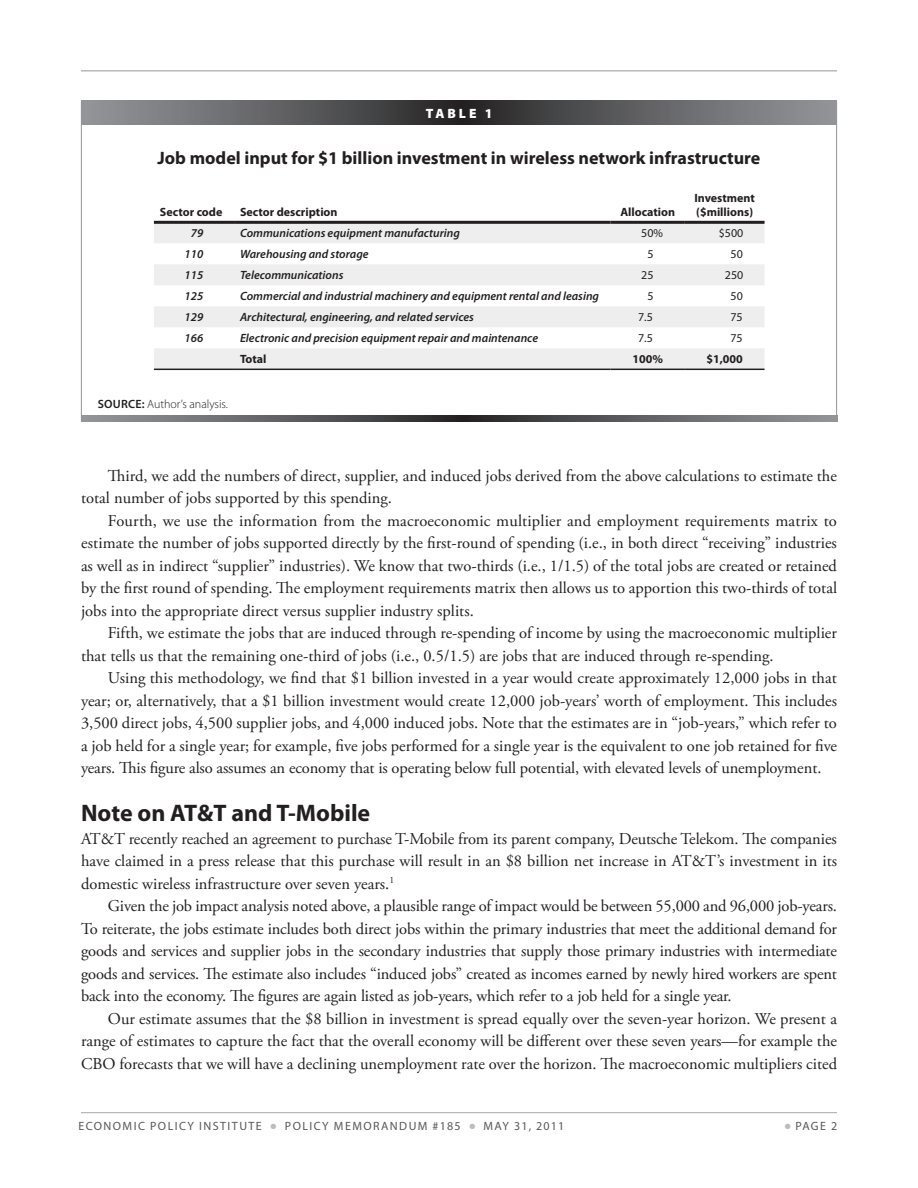
<style>
.page{position:relative;width:918px;height:1188px;background:#fff}
.page>*{position:absolute;margin:0;border:0;box-sizing:border-box;transform-origin:0 0}
.t1{font:700 24px "Myriad Pro";color:#231f20}
.t2{font:700 18px "Myriad Pro";color:#231f20}
.t3{font:16.5px/22.5px "Adobe Garamond Pro";color:#231f20;text-align:justify}
.t4{font:900 13.5px "Myriad Pro";color:#fff}
.t5{font:italic 600 12px "Myriad Pro";color:#231f20}
.t6{font:700 12px/14.4px "Myriad Pro";color:#231f20}
.t7{font:12px "Myriad Pro";letter-spacing:.12em;color:#57585a}
.t8{font:12px "Myriad Pro";color:#231f20}
.t9{font:300 12px "Myriad Pro";color:#231f20}
.s1{font-weight:600}
.s2{color:#bcbdc0}
</style>
<div class="page">
<hr style="left:81px;top:1112px;width:756px;height:1px;background:#a8a9ad">
<hr style="left:81px;top:70px;width:756px;height:1px;background:#939598">
<div style="left:81px;top:102px;width:756px;height:320px;background:#fff;border:1px solid #939598"></div>
<svg style="left:81px;top:101px;width:756px;height:24px"></svg>
<svg style="left:81px;top:415px;width:756px;height:7px"></svg>
<svg style="left:154px;top:224px;width:611px;height:145px;fill:#eeeeef"></svg>
<hr style="left:154px;top:369px;width:80px;height:1px;background:#231f20">
<hr style="left:234px;top:369px;width:377px;height:1px;background:#231f20">
<hr style="left:611px;top:369px;width:74px;height:1px;background:#231f20">
<hr style="left:685px;top:369px;width:80px;height:1px;background:#231f20">
<hr style="left:154px;top:221px;width:80px;height:3px;background:#231f20">
<hr style="left:234px;top:221px;width:377px;height:3px;background:#231f20">
<hr style="left:611px;top:221px;width:74px;height:3px;background:#231f20">
<hr style="left:685px;top:221px;width:80px;height:3px;background:#231f20">
<p class="t4" style="left:426px;top:106px;width:21px">TABLE</p>
<p class="t4" style="left:485px;top:106px;width:9px">1</p>
<p class="t2" style="left:158px;top:147px;width:604px">Job model input for $1 billion investment in wireless network infrastructure</p>
<p class="t6" style="left:160px;top:205px;width:64px">Sector code</p>
<p class="t6" style="left:240px;top:205px;width:99px">Sector description</p>
<p class="t6" style="left:620px;top:205px;width:56px">Allocation</p>
<p class="t6" style="left:694px;top:190px;width:62px">Investment ($millions)</p>
<p class="t5" style="left:191px;top:226px;width:14px">79</p>
<p class="t5" style="left:240px;top:226px;width:221px">Communications equipment manufacturing</p>
<p class="t8" style="left:641px;top:226px;width:23px">50%</p>
<p class="t8" style="left:719px;top:226px;width:26px">$500</p>
<p class="t5" style="left:185px;top:247px;width:20px">110</p>
<p class="t5" style="left:240px;top:247px;width:130px">Warehousing and storage</p>
<p class="t8" style="left:648px;top:247px;width:8px">5</p>
<p class="t8" style="left:731px;top:247px;width:14px">50</p>
<p class="t5" style="left:185px;top:268px;width:20px">115</p>
<p class="t5" style="left:240px;top:268px;width:105px">Telecommunications</p>
<p class="t8" style="left:641px;top:268px;width:14px">25</p>
<p class="t8" style="left:725px;top:268px;width:20px">250</p>
<p class="t5" style="left:185px;top:289px;width:20px">125</p>
<p class="t5" style="left:240px;top:289px;width:361px">Commercial and industrial machinery and equipment rental and leasing</p>
<p class="t8" style="left:648px;top:289px;width:8px">5</p>
<p class="t8" style="left:731px;top:289px;width:14px">50</p>
<p class="t5" style="left:185px;top:310px;width:20px">129</p>
<p class="t5" style="left:240px;top:310px;width:236px">Architectural, engineering, and related services</p>
<p class="t8" style="left:638px;top:310px;width:16px">7.5</p>
<p class="t8" style="left:730px;top:310px;width:14px">75</p>
<p class="t5" style="left:185px;top:331px;width:20px">166</p>
<p class="t5" style="left:240px;top:331px;width:300px">Electronic and precision equipment repair and maintenance</p>
<p class="t8" style="left:638px;top:331px;width:16px">7.5</p>
<p class="t8" style="left:730px;top:331px;width:14px">75</p>
<p class="t6" style="left:240px;top:352px;width:28px">Total</p>
<p class="t6" style="left:632px;top:352px;width:32px">100%</p>
<p class="t6" style="left:706px;top:352px;width:38px">$1,000</p>
<p class="t9" style="left:98px;top:397px;width:132px"><span class="s1">SOURCE:</span> Author’s analysis.</p>
<p class="t3" style="left:81px;top:465px;width:758px;text-indent:27px">Third, we add the numbers of direct, supplier, and induced jobs derived from the above calculations to estimate the total number of jobs supported by this spending.</p>
<p class="t3" style="left:81px;top:510px;width:758px;text-indent:27px">Fourth, we use the information from the macroeconomic multiplier and employment requirements matrix to estimate the number of jobs supported directly by the first-round of spending (i.e., in both direct “receiving” industries as well as in indirect “supplier” industries). We know that two-thirds (i.e., 1/1.5) of the total jobs are created or retained by the first round of spending. The employment requirements matrix then allows us to apportion this two-thirds of total jobs into the appropriate direct versus supplier industry splits.</p>
<p class="t3" style="left:81px;top:622px;width:757px;text-indent:27px">Fifth, we estimate the jobs that are induced through re-spending of income by using the macroeconomic multiplier that tells us that the remaining one-third of jobs (i.e., 0.5/1.5) are jobs that are induced through re-spending.</p>
<p class="t3" style="left:81px;top:667px;width:758px;text-indent:27px">Using this methodology, we find that $1 billion invested in a year would create approximately 12,000 jobs in that year; or, alternatively, that a $1 billion investment would create 12,000 job-years’ worth of employment. This includes 3,500 direct jobs, 4,500 supplier jobs, and 4,000 induced jobs. Note that the estimates are in “job-years,” which refer to a job held for a single year; for example, five jobs performed for a single year is the equivalent to one job retained for five years. This figure also assumes an economy that is operating below full potential, with elevated levels of unemployment.</p>
<h1 class="t1" style="left:81px;top:798px;width:291px">Note on AT&amp;T and T-Mobile</h1>
<p class="t3" style="left:81px;top:828px;width:758px">AT&amp;T recently reached an agreement to purchase T-Mobile from its parent company, Deutsche Telekom. The companies have claimed in a press release that this purchase will result in an $8 billion net increase in AT&amp;T’s investment in its domestic wireless infrastructure over seven years.<sup>1</sup></p>
<p class="t3" style="left:81px;top:896px;width:758px;text-indent:27px">Given the job impact analysis noted above, a plausible range of impact would be between 55,000 and 96,000 job-years.<br>To reiterate, the jobs estimate includes both direct jobs within the primary industries that meet the additional demand for goods and services and supplier jobs in the secondary industries that supply those primary industries with intermediate goods and services. The estimate also includes “induced jobs” created as incomes earned by newly hired workers are spent back into the economy. The figures are again listed as job-years, which refer to a job held for a single year.</p>
<p class="t3" style="left:81px;top:1008px;width:758px;text-indent:27px">Our estimate assumes that the $8 billion in investment is spread equally over the seven-year horizon. We present a range of estimates to capture the fact that the overall economy will be different over these seven years—for example the CBO forecasts that we will have a declining unemployment rate over the horizon. The macroeconomic multipliers cited</p>
<p class="t7" style="left:78px;top:1119px;width:487px">ECONOMIC POLICY INSTITUTE <span class="s2">●</span> POLICY MEMORANDUM #185 <span class="s2">●</span> MAY 31, 2011</p>
<p class="t7" style="left:785px;top:1119px;width:54px"><span class="s2">●</span> PAGE 2</p>
</div>
